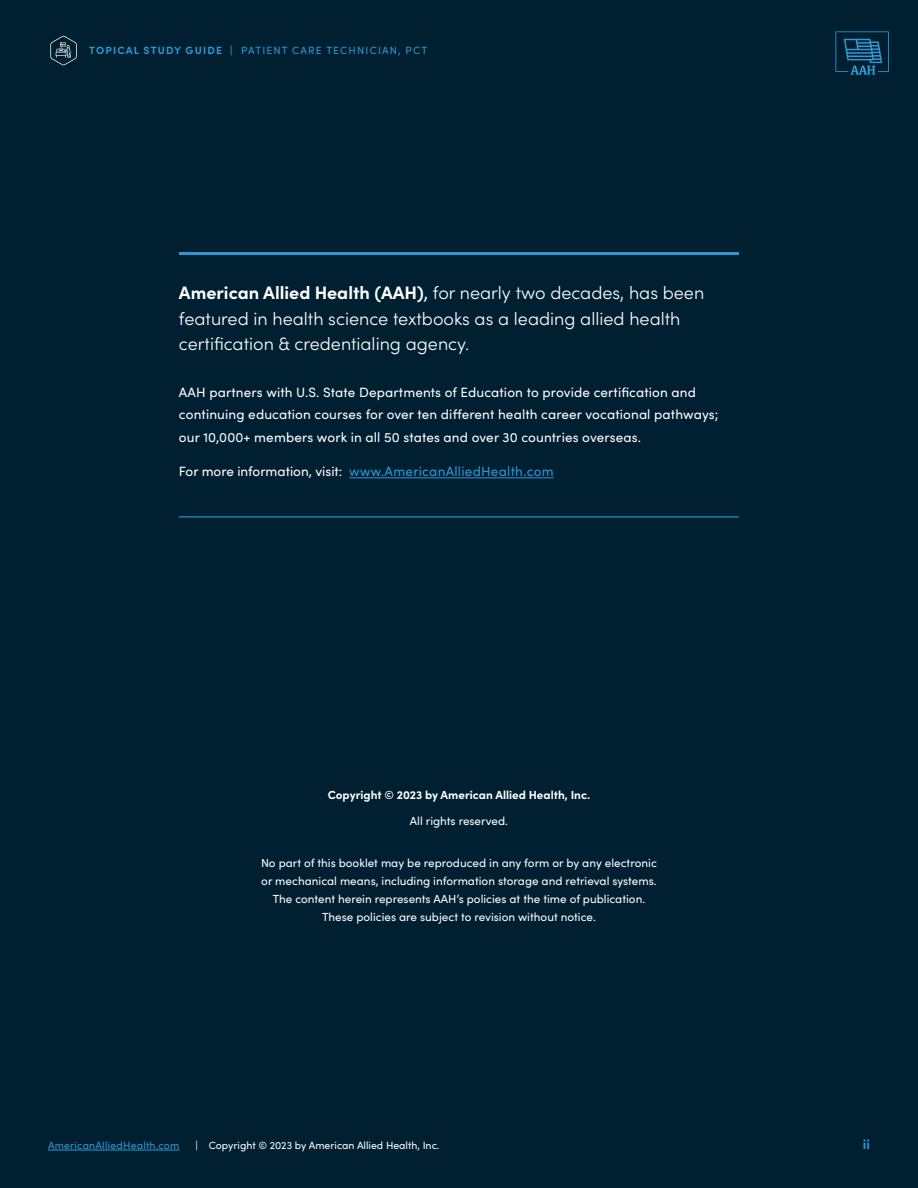
<style>
.page{position:relative;width:918px;height:1188px;background:#002032}
.page>*{position:absolute;margin:0;border:0;box-sizing:border-box;transform-origin:0 0}
.t1{font:300 18px/25.5px "Sofia Pro";color:#fff}
.t2{font:13.5px/22.5px "Sofia Pro";letter-spacing:.01em;color:#fff}
.t3{font:13.5px "Sofia Pro";letter-spacing:.01em;color:#2d98d4}
.t4{font:700 13.5px "Sofia Pro";color:#2d98d4}
.t5{font:11.7px/18px "Sofia Pro";color:#fff;text-align:center}
.t6{font:700 11.7px "Sofia Pro";color:#fff}
.t7{font:10.5px "Sofia Pro";letter-spacing:.11em;color:#2d98d4}
.t8{font:10.5px "Sofia Pro";color:#fff}
.t9{font:10.5px "Sofia Pro";letter-spacing:.02em;color:#2d98d4}
.s1{font-weight:700}
.s2{font-weight:400}
.s3{color:#fff}
</style>
<div class="page">
<hr style="left:48px;top:1150px;width:132px;height:1px;background:#2d98d4">
<hr style="left:349px;top:477px;width:205px;height:1px;background:#2d98d4">
<hr style="left:179px;top:252px;width:560px;height:3px;background:#2d98d4">
<hr style="left:179px;top:516px;width:560px;height:1px;background:#2d98d4">
<svg style="left:835px;top:31px;width:54px;height:44px"></svg>
<svg style="left:50px;top:36px;width:27px;height:29px"></svg>
<p class="t7" style="left:89px;top:43px;width:339px"><span class="s1">TOPICAL STUDY GUIDE |</span> PATIENT CARE TECHNICIAN, PCT</p>
<h1 class="t1" style="left:179px;top:279px;width:527px"><span class="s1">American Allied Health (AAH)</span><span class="s2">,</span> for nearly two decades, has been featured in health science textbooks as a leading allied health certification &amp; credentialing agency.</h1>
<p class="t2" style="left:179px;top:380px;width:541px">AAH partners with U.S. State Departments of Education to provide certification and continuing education courses for over ten different health career vocational pathways; our 10,000+ members work in all 50 states and over 30 countries overseas.</p>
<p class="t3" style="left:179px;top:462px;width:376px"><span class="s3">For more information, visit:</span> www.AmericanAlliedHealth.com</p>
<p class="t6" style="left:328px;top:786px;width:264px">Copyright © 2023 by American Allied Health, Inc.</p>
<p class="t5" style="left:410px;top:811px;width:100px">All rights reserved.</p>
<p class="t5" style="left:261px;top:853px;width:397px">No part of this booklet may be reproduced in any form or by any electronic or mechanical means, including information storage and retrieval systems.<br>The content herein represents AAH’s policies at the time of publication.<br>These policies are subject to revision without notice.</p>
<p class="t9" style="left:48px;top:1138px;width:133px">AmericanAlliedHealth.com</p>
<p class="t8" style="left:196px;top:1138px;width:245px">| Copyright © 2023 by American Allied Health, Inc.</p>
<p class="t4" style="left:863px;top:1134px;width:9px">ii</p>
</div>
